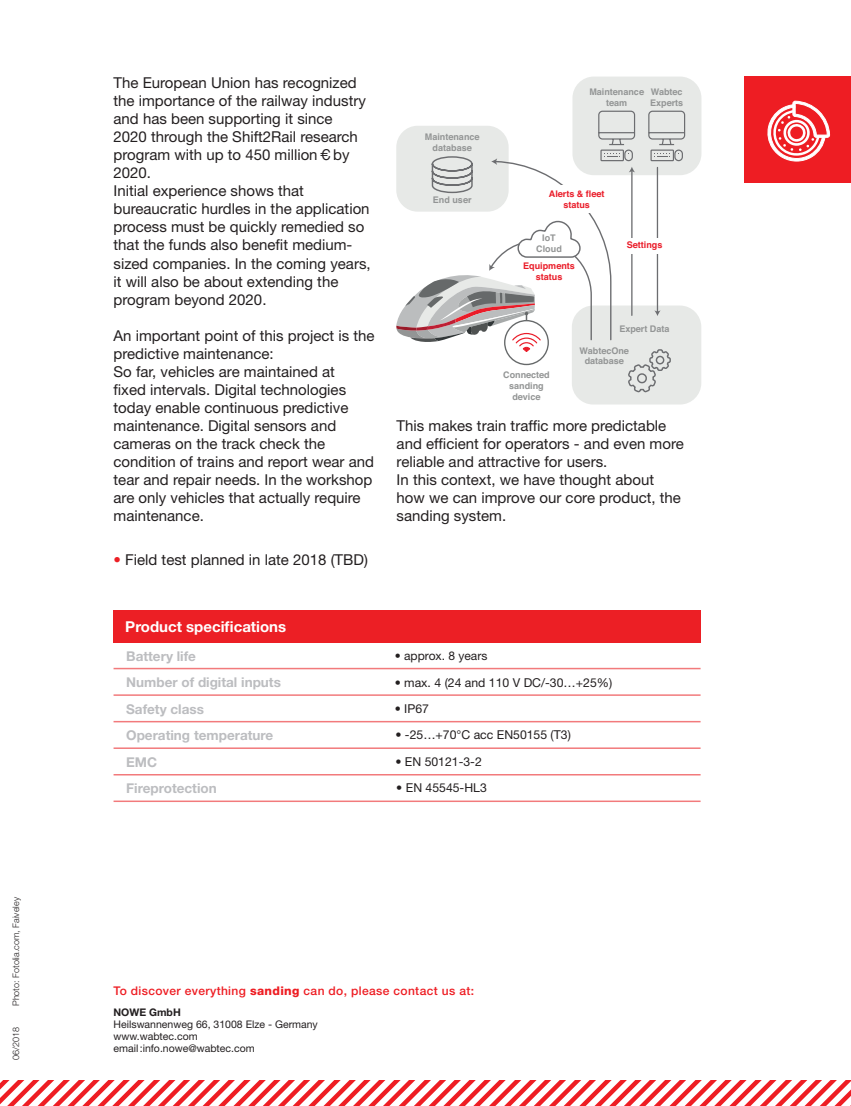
<style>
.page{position:relative;width:851px;height:1106px;background:#fff}
.page>*{position:absolute;margin:0;border:0;box-sizing:border-box;transform-origin:0 0}
.t1{font:15px/18px "Helvetica Neue";color:#231f20}
.t2{font:700 15px "Helvetica Neue";color:#fff}
.t3{font:700 13.5px/26.5px "Helvetica Neue";color:#bcbdc0}
.t4{font:12.3px "Helvetica Neue";color:#231f20}
.t5{font:500 12px "Helvetica Neue";letter-spacing:.03em;color:#ee1d23}
.t6{font:12px "Helvetica Neue";color:#231f20}
.t7{font:10.5px/12px "Helvetica Neue";color:#231f20}
.t8{font:700 10.5px "Helvetica Neue";color:#231f20}
.t9{font:700 9.15px/10.9px "Helvetica";color:#939595;text-align:center}
.t10{font:700 9.15px/10.9px "Helvetica";color:#ea1c29;text-align:center}
.t11{font:300 9px "Helvetica Neue";color:#231f20}
.s1{font-family:"Helvetica"}
.s2{color:#ec1f25}
.s3{font-weight:700}
.s4{font-weight:800}
</style>
<div class="page">
<svg style="left:0;top:1080px;width:850px;height:26px"></svg>
<hr style="left:850px;top:77px;width:1px;height:106px;background:#ec1f25">
<div style="left:572px;top:77px;width:129px;height:98px;background:#e7e9e7;border-radius:21px"></div>
<div style="left:571px;top:305px;width:130px;height:99px;background:#e7e9e7;border-radius:21px"></div>
<svg style="left:396px;top:110px;width:289px;height:283px"></svg>
<div style="left:113px;top:610px;width:587px;height:32px;background:#ec1f25"></div>
<hr style="left:113px;top:668px;width:587px;height:1px;background:#f27a7c">
<hr style="left:113px;top:694px;width:587px;height:2px;background:#f27a7c">
<hr style="left:113px;top:721px;width:587px;height:1px;background:#f27a7c">
<hr style="left:113px;top:747px;width:587px;height:2px;background:#f27a7c">
<hr style="left:113px;top:774px;width:587px;height:1px;background:#f27a7c">
<hr style="left:113px;top:800px;width:587px;height:2px;background:#f27a7c">
<div style="left:744px;top:77px;width:106px;height:106px;background:#ee1d23"></div>
<svg style="left:767px;top:101px;width:63px;height:61px"></svg>
<p class="t11" style="left:10px;top:1006px;width:110px;rotate:-90deg">Photo: Fotolia.com, Faiveley</p>
<p class="t11" style="left:10px;top:1060px;width:35px;rotate:-90deg">06/2018</p>
<p class="t1" style="left:113px;top:74px;width:258px">The European Union has recognized the importance of the railway industry and has been supporting it since<br>2020 through the Shift2Rail research program with up to 450 million <span class="s1">€</span> by<br>2020.<br>Initial experience shows that bureaucratic hurdles in the application process must be quickly remedied so that the funds also benefit medium&shy;sized companies. In the coming years, it will also be about extending the program beyond 2020.</p>
<p class="t1" style="left:113px;top:326px;width:262px">An important point of this project is the predictive maintenance:<br>So far, vehicles are maintained at<br>fixed intervals. Digital technologies today enable continuous predictive maintenance. Digital sensors and cameras on the track check the condition of trains and report wear and tear and repair needs. In the workshop are only vehicles that actually require maintenance.</p>
<p class="t9" style="left:619px;top:324px;width:52px">Expert Data</p>
<p class="t9" style="left:589px;top:86px;width:56px">Maintenance team</p>
<p class="t9" style="left:650px;top:86px;width:35px;text-align:left">Wabtec<br>Experts</p>
<p class="t9" style="left:425px;top:131px;width:56px">Maintenance database</p>
<p class="t10" style="left:548px;top:188px;width:57px">Alerts &amp; fleet status</p>
<p class="t9" style="left:433px;top:194px;width:40px">End user</p>
<p class="t9" style="left:536px;top:232px;width:27px">IoT<br>Cloud</p>
<p class="t10" style="left:626px;top:239px;width:37px">Settings</p>
<p class="t10" style="left:523px;top:260px;width:53px">Equipments status</p>
<p class="t9" style="left:579px;top:345px;width:51px">WabtecOne database</p>
<p class="t9" style="left:503px;top:370px;width:48px">Connected sanding device</p>
<p class="t1" style="left:396px;top:416px;width:288px">This makes train traffic more predictable and efficient for operators - and even more reliable and attractive for users.<br>In this context, we have thought about how we can improve our core product, the sanding system.</p>
<p class="t1" style="left:113px;top:550px;width:256px"><span class="s2">•</span> Field test planned in late 2018 (TBD)</p>
<p class="t2" style="left:125px;top:617px;width:162px">Product specifications</p>
<p class="t3" style="left:126px;top:642px;width:71px">Battery life</p>
<p class="t6" style="left:395px;top:648px;width:94px"><span class="s3">•</span> approx. 8 years</p>
<p class="t3" style="left:126px;top:668px;width:156px">Number of digital inputs</p>
<p class="t4" style="left:394px;top:675px;width:219px"><span class="s3">•</span> max. 4 (24 and 110 V DC/-30…+25%)</p>
<p class="t3" style="left:126px;top:695px;width:148px">Safety class<br>Operating temperature<br>EMC<br>Fireprotection</p>
<p class="t4" style="left:394px;top:701px;width:36px">• IP67</p>
<p class="t4" style="left:395px;top:727px;width:177px"><span class="s3">•</span> -25…+70°C acc EN50155 (T3)</p>
<p class="t4" style="left:395px;top:754px;width:88px">• EN 50121-3-2</p>
<p class="t4" style="left:396px;top:780px;width:92px">• EN 45545-HL3</p>
<p class="t5" style="left:113px;top:983px;width:362px">To discover everything <span class="s4">sanding</span> can do, please contact us at:</p>
<p class="t8" style="left:113px;top:1005px;width:69px">NOWE GmbH</p>
<p class="t7" style="left:113px;top:1018px;width:206px">Heilswannenweg 66, 31008 Elze - Germany www.wabtec.com email:info.nowe@wabtec.com</p>
</div>
